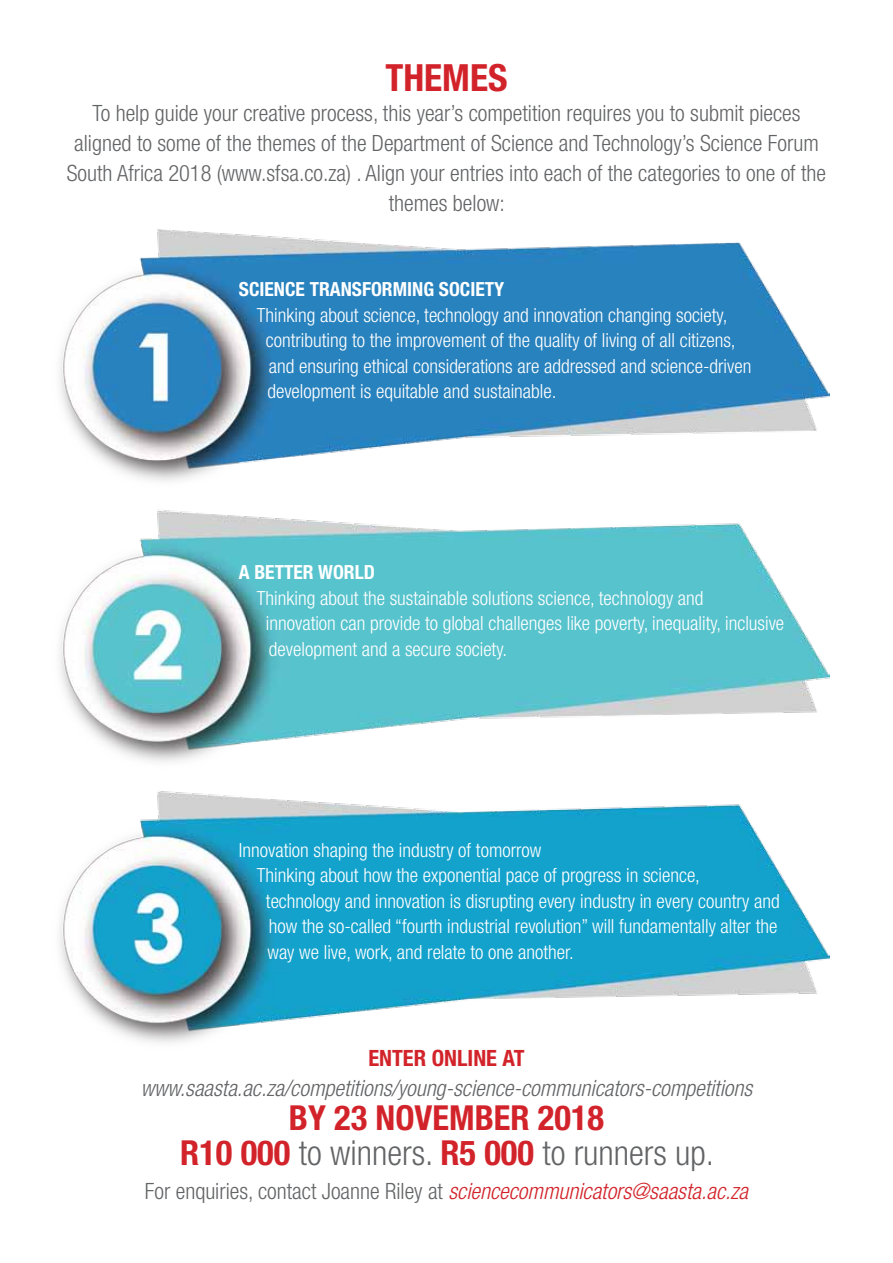
<style>
.page{position:relative;width:893px;height:1263px;background:#fff}
.page>*{position:absolute;margin:0;border:0;box-sizing:border-box;transform-origin:0 0}
.t1{font:700 condensed 37.5px "Helvetica Neue LT Std";color:#d2232a}
.t2{font:300 condensed 34.5px/34.5px "Helvetica Neue LT Std";color:#636466}
.t3{font:700 condensed 34.5px "Helvetica Neue LT Std";color:#d2232a}
.t4{font:300 condensed 22.5px/30px "Helvetica Neue LT Std";color:#636466;text-align:center}
.t5{font:italic 300 condensed 22.5px "Helvetica Neue LT Std";color:#636466}
.t6{font:700 condensed 22.5px "Helvetica Neue LT Std";color:#d2232a}
.t7{font:300 condensed 19.5px/25.5px "Helvetica Neue LT Std";color:#fff}
.t8{font:700 condensed 19.5px "Helvetica Neue LT Std";color:#fff}
.s1{font-weight:700;color:#d2232a}
.s2{font-style:italic;color:#d2232a}
</style>
<div class="page">
<img style="left:60px;top:229px;width:769px;height:814px">
<h1 class="t1" style="left:385px;top:55px;width:22px">THEMES</h1>
<p class="t4" style="left:67px;top:97px;width:761px">To help guide your creative process, this year’s competition requires you to submit pieces aligned to some of the themes of the Department of Science and Technology’s Science Forum South Africa 2018 (www.sfsa.co.za) . Align your entries into each of the categories to one of the themes below:</p>
<p class="t8" style="left:239px;top:277px;width:267px">SCIENCE TRANSFORMING SOCIETY</p>
<p class="t7" style="left:266px;top:302px;width:487px;text-indent:-9px">Thinking about science, technology and innovation changing society, contributing to the improvement of the quality of living of all citizens, and ensuring ethical considerations are addressed and science-driven development is equitable and sustainable.</p>
<p class="t8" style="left:239px;top:561px;width:138px">A BETTER WORLD</p>
<p class="t7" style="left:266px;top:585px;width:520px;text-indent:-9px">Thinking about the sustainable solutions science, technology and<br>innovation can provide to global challenges like poverty, inequality, inclusive development and a secure society.</p>
<p class="t7" style="left:239px;top:837px;width:304px">Innovation shaping the industry of tomorrow</p>
<p class="t7" style="left:257px;top:862px;width:445px">Thinking about how the exponential pace of progress in science,</p>
<p class="t7" style="left:266px;top:888px;width:515px">technology and innovation is disrupting every industry in every country and</p>
<p class="t7" style="left:269px;top:913px;width:510px">how the so-called “fourth industrial revolution” will fundamentally alter the</p>
<p class="t7" style="left:267px;top:939px;width:308px">way we live, work, and relate to one another.</p>
<p class="t6" style="left:368px;top:1044px;width:13px">ENTER</p>
<p class="t6" style="left:432px;top:1044px;width:83px">ONLINE AT</p>
<p class="t5" style="left:141px;top:1075px;width:613px">www.saasta.ac.za/competitions/young-science-communicators-competitions</p>
<h2 class="t3" style="left:289px;top:1097px;width:107px">BY 23 NOVEMBER</h2>
<h2 class="t2" style="left:180px;top:1100px;width:535px;text-indent:358px"><span class="s1">2018<br>R10 000</span> to winners. <span class="s1">R5 000</span> to runners up.</h2>
<p class="t4" style="left:145px;top:1176px;width:605px">For enquiries, contact Joanne Riley at <span class="s2">sciencecommunicators@saasta.ac.za</span></p>
</div>
